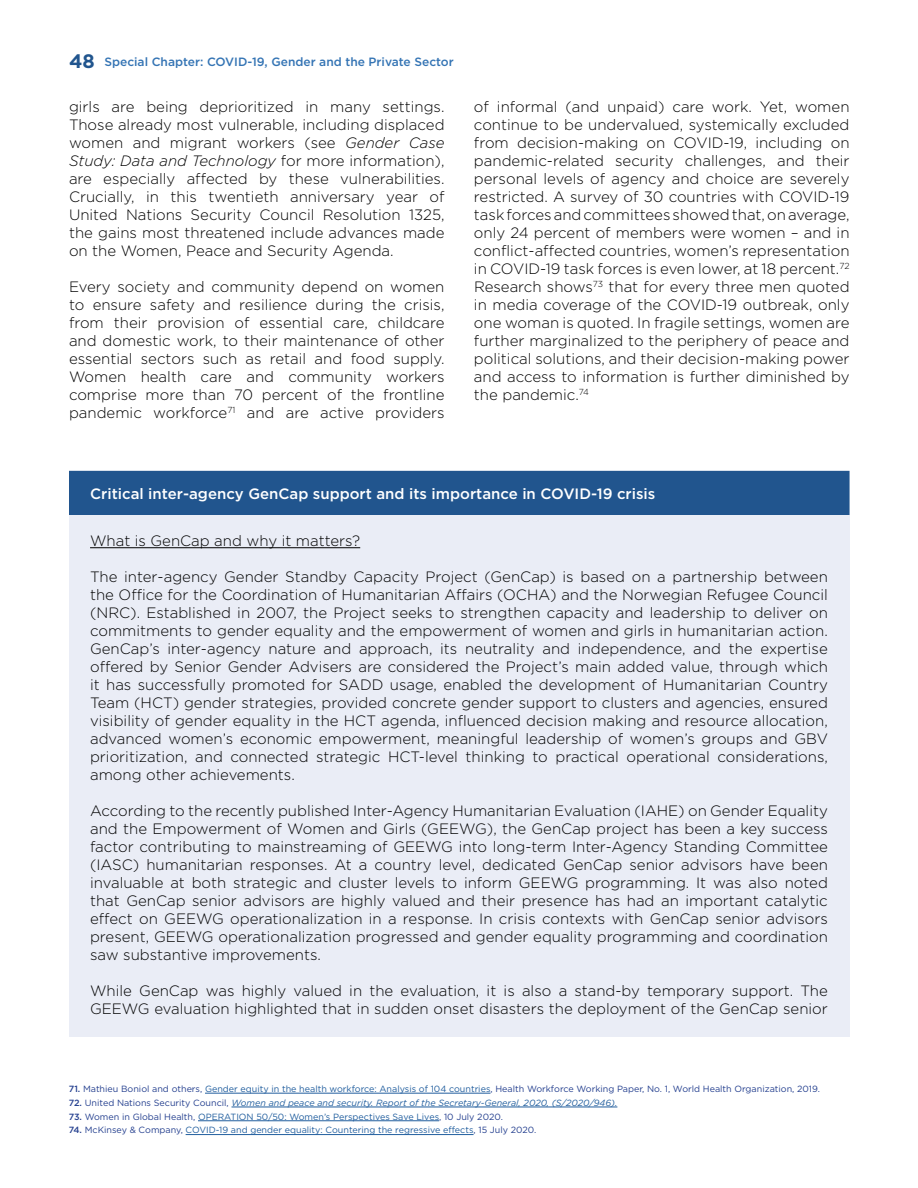
<style>
.page{position:relative;width:918px;height:1188px;background:#fff}
.page>*{position:absolute;margin:0;border:0;box-sizing:border-box;transform-origin:0 0}
.t1{font:300 15px/18px "Gotham";color:#000;text-align:justify}
.t2{font:500 15px "Gotham";color:#fff}
.t3{font:500 12px "Gotham";color:#3474b4}
.t4{font:9px "Gotham";color:#215e9e}
.t5{font:9px "Gotham";color:#25408f}
.t6{font:italic 9px "Gotham";color:#215e9e}
.s1{font-weight:700;font-size:19.5px;color:#21558e}
.s2{font-style:italic}
.s3{font-weight:500}
.s4{color:#215e9e}
.s5{font-weight:500;font-style:normal;color:#25408f}
.s6{font-style:normal;color:#25408f}
.s7{font-weight:500;color:#25408f}
.s8{color:#25408f}
</style>
<div class="page">
<div style="left:69px;top:471px;width:781px;height:44px;background:#21558e"></div>
<div style="left:69px;top:515px;width:781px;height:522px;background:#eaedf6"></div>
<hr style="left:90px;top:547px;width:270px;height:1px;background:#000">
<hr style="left:205px;top:1093px;width:285px;height:1px;background:#215e9e">
<hr style="left:232px;top:1107px;width:385px;height:1px;background:#215e9e">
<hr style="left:198px;top:1121px;width:241px;height:1px;background:#215e9e">
<hr style="left:186px;top:1134px;width:288px;height:1px;background:#215e9e">
<p class="t3" style="left:69px;top:55px;width:386px"><span class="s1">48</span> Special Chapter: COVID-19, Gender and the Private Sector</p>
<p class="t1" style="left:69px;top:98px;width:377px">girls are being deprioritized in many settings.<br>Those already most vulnerable, including displaced women and migrant workers (see <span class="s2">Gender Case Study: Data and Technology</span> for more information), are especially affected by these vulnerabilities.<br>Crucially, in this twentieth anniversary year of United Nations Security Council Resolution 1325, the gains most threatened include advances made on the Women, Peace and Security Agenda.</p>
<p class="t1" style="left:69px;top:278px;width:377px">Every society and community depend on women to ensure safety and resilience during the crisis, from their provision of essential care, childcare and domestic work, to their maintenance of other essential sectors such as retail and food supply.<br>Women health care and community workers comprise more than 70 percent of the frontline pandemic workforce<sup>71</sup> and are active providers</p>
<p class="t1" style="left:474px;top:98px;width:377px">of informal (and unpaid) care work. Yet, women continue to be undervalued, systemically excluded from decision-making on COVID-19, including on pandemic-related security challenges, and their personal levels of agency and choice are severely restricted. A survey of 30 countries with COVID-19 task forces and committees showed that, on average, only 24 percent of members were women – and in conflict-affected countries, women’s representation in COVID-19 task forces is even lower, at 18 percent.<sup>72<br></sup>Research shows<sup>73</sup> that for every three men quoted in media coverage of the COVID-19 outbreak, only one woman is quoted. In fragile settings, women are further marginalized to the periphery of peace and political solutions, and their decision-making power and access to information is further diminished by the pandemic.<sup>74</sup></p>
<p class="t2" style="left:90px;top:485px;width:567px">Critical inter-agency GenCap support and its importance in COVID-19 crisis</p>
<p class="t1" style="left:90px;top:531px;width:272px">What is GenCap and why it matters?</p>
<p class="t1" style="left:90px;top:567px;width:739px">The inter-agency Gender Standby Capacity Project (GenCap) is based on a partnership between the Office for the Coordination of Humanitarian Affairs (OCHA) and the Norwegian Refugee Council (NRC). Established in 2007, the Project seeks to strengthen capacity and leadership to deliver on commitments to gender equality and the empowerment of women and girls in humanitarian action.<br>GenCap’s inter-agency nature and approach, its neutrality and independence, and the expertise offered by Senior Gender Advisers are considered the Project’s main added value, through which it has successfully promoted for SADD usage, enabled the development of Humanitarian Country Team (HCT) gender strategies, provided concrete gender support to clusters and agencies, ensured visibility of gender equality in the HCT agenda, influenced decision making and resource allocation, advanced women’s economic empowerment, meaningful leadership of women’s groups and GBV prioritization, and connected strategic HCT-level thinking to practical operational considerations, among other achievements.</p>
<p class="t1" style="left:90px;top:801px;width:739px">According to the recently published Inter-Agency Humanitarian Evaluation (IAHE) on Gender Equality and the Empowerment of Women and Girls (GEEWG), the GenCap project has been a key success factor contributing to mainstreaming of GEEWG into long-term Inter-Agency Standing Committee (IASC) humanitarian responses. At a country level, dedicated GenCap senior advisors have been invaluable at both strategic and cluster levels to inform GEEWG programming. It was also noted that GenCap senior advisors are highly valued and their presence has had an important catalytic effect on GEEWG operationalization in a response. In crisis contexts with GenCap senior advisors present, GEEWG operationalization progressed and gender equality programming and coordination saw substantive improvements.</p>
<p class="t1" style="left:90px;top:981px;width:739px">While GenCap was highly valued in the evaluation, it is also a stand-by temporary support. The<br>GEEWG evaluation highlighted that in sudden onset disasters the deployment of the GenCap senior</p>
<p class="t5" style="left:69px;top:1084px;width:753px"><span class="s3">71.</span> Mathieu Boniol and others, <span class="s4">Gender equity in the health workforce: Analysis of 104 countries</span>, Health Workforce Working Paper, No. 1, World Health Organization, 2019.</p>
<p class="t6" style="left:69px;top:1098px;width:550px"><span class="s5">72.</span> <span class="s6">United Nations Security Council,</span> Women and peace and security. Report of the Secretary-General, 2020, (S/2020/946).</p>
<p class="t4" style="left:69px;top:1111px;width:436px"><span class="s7">73.</span> <span class="s8">Women in Global Health,</span> OPERATION 50/50: Women’s Perspectives Save Lives<span class="s8">, 10 July 2020.</span></p>
<p class="t4" style="left:69px;top:1125px;width:469px"><span class="s7">74.</span> <span class="s8">McKinsey &amp; Company,</span> COVID-19 and gender equality: Countering the regressive effects<span class="s8">, 15 July 2020.</span></p>
</div>
